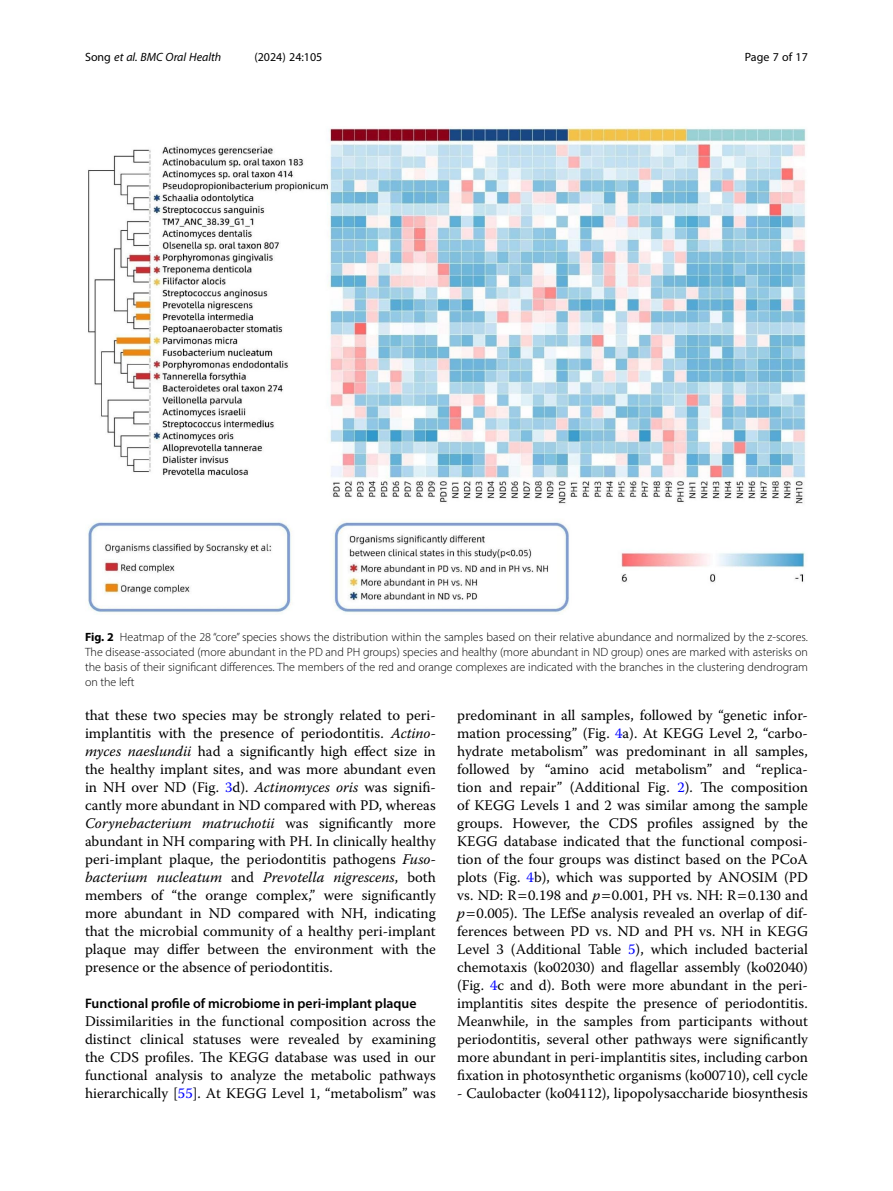
<style>
.page{position:relative;width:893px;height:1191px;background:#fff}
.page>*{position:absolute;margin:0;border:0;box-sizing:border-box;transform-origin:0 0}
.Body_Text{font:14.7px/18px "Warnock Pro";color:#000;text-align:justify}
.Body_Text_Indent{font:14.7px/18px "Warnock Pro";color:#000;text-align:justify}
.Head_2{font:600 13.8px "Myriad Pro";color:#000}
.Figure_Caption{font:300 12px/15px "Myriad Pro";color:#000;text-align:justify}
.t1{font:italic 12px "Myriad Pro";color:#000}
.t2{font:12px "Myriad Pro";color:#000}
.s1{font-style:normal}
.s2{font-weight:700}
.s3{font-style:italic}
.s4{color:#00f}
</style>
<div class="page">
<img style="left:88px;top:126px;width:719px;height:488px">
<p class="t1" style="left:85px;top:50px;width:138px"><span class="s1">Song</span> et al. BMC Oral Health</p>
<p class="t2" style="left:254px;top:50px;width:70px">(2024) 24:105</p>
<p class="t2" style="left:745px;top:50px;width:65px">Page 7 of 17</p>
<p class="Figure_Caption" style="left:85px;top:629px;width:724px"><span class="s2">Fig. 2</span> Heatmap of the 28 “core” species shows the distribution within the samples based on their relative abundance and normalized by the z-scores.<br>The disease-associated (more abundant in the PD and PH groups) species and healthy (more abundant in ND group) ones are marked with asterisks on the basis of their significant differences. The members of the red and orange complexes are indicated with the branches in the clustering dendrogram on the left</p>
<p class="Body_Text_Indent" style="left:85px;top:706px;width:352px">that these two species may be strongly related to peri&shy;implantitis with the presence of periodontitis. <span class="s3">Actino&shy;myces naeslundii</span> had a significantly high effect size in the healthy implant sites, and was more abundant even in NH over ND (Fig. <span class="s4">3</span>d). <span class="s3">Actinomyces oris</span> was signifi&shy;cantly more abundant in ND compared with PD, whereas <span class="s3">Corynebacterium matruchotii</span> was significantly more abundant in NH comparing with PH. In clinically healthy peri-implant plaque, the periodontitis pathogens <span class="s3">Fuso&shy;bacterium nucleatum</span> and <span class="s3">Prevotella nigrescens</span>, both members of “the orange complex,” were significantly more abundant in ND compared with NH, indicating that the microbial community of a healthy peri-implant plaque may differ between the environment with the presence or the absence of periodontitis.</p>
<p class="Head_2" style="left:85px;top:995px;width:333px">Functional profile of microbiome in peri-implant plaque</p>
<p class="Body_Text" style="left:85px;top:1012px;width:352px">Dissimilarities in the functional composition across the distinct clinical statuses were revealed by examining the CDS profiles. The KEGG database was used in our functional analysis to analyze the metabolic pathways hierarchically [<span class="s4">55</span>]. At KEGG Level 1, “metabolism” was</p>
<p class="Body_Text" style="left:457px;top:706px;width:352px">predominant in all samples, followed by “genetic infor&shy;mation processing” (Fig. <span class="s4">4</span>a). At KEGG Level 2, “carbo&shy;hydrate metabolism” was predominant in all samples, followed by “amino acid metabolism” and “replica&shy;tion and repair” (Additional Fig. <span class="s4">2</span>). The composition of KEGG Levels 1 and 2 was similar among the sample groups. However, the CDS profiles assigned by the KEGG database indicated that the functional composi&shy;tion of the four groups was distinct based on the PCoA plots (Fig. <span class="s4">4</span>b), which was supported by ANOSIM (PD vs. ND: R 0.198 and <span class="s3">p</span> 0.001, PH vs. NH: R 0.130 and <span class="s3">p</span> 0.005). The LEfSe analysis revealed an overlap of dif&shy;ferences between PD vs. ND and PH vs. NH in KEGG Level 3 (Additional Table <span class="s4">5</span>), which included bacterial chemotaxis (ko02030) and flagellar assembly (ko02040) (Fig. <span class="s4">4</span>c and d). Both were more abundant in the peri&shy;implantitis sites despite the presence of periodontitis.<br>Meanwhile, in the samples from participants without periodontitis, several other pathways were significantly more abundant in peri-implantitis sites, including carbon fixation in photosynthetic organisms (ko00710), cell cycle</p>
<p class="Body_Text" style="left:457px;top:1084px;width:352px">- Caulobacter (ko04112), lipopolysaccharide biosynthesis</p>
</div>
